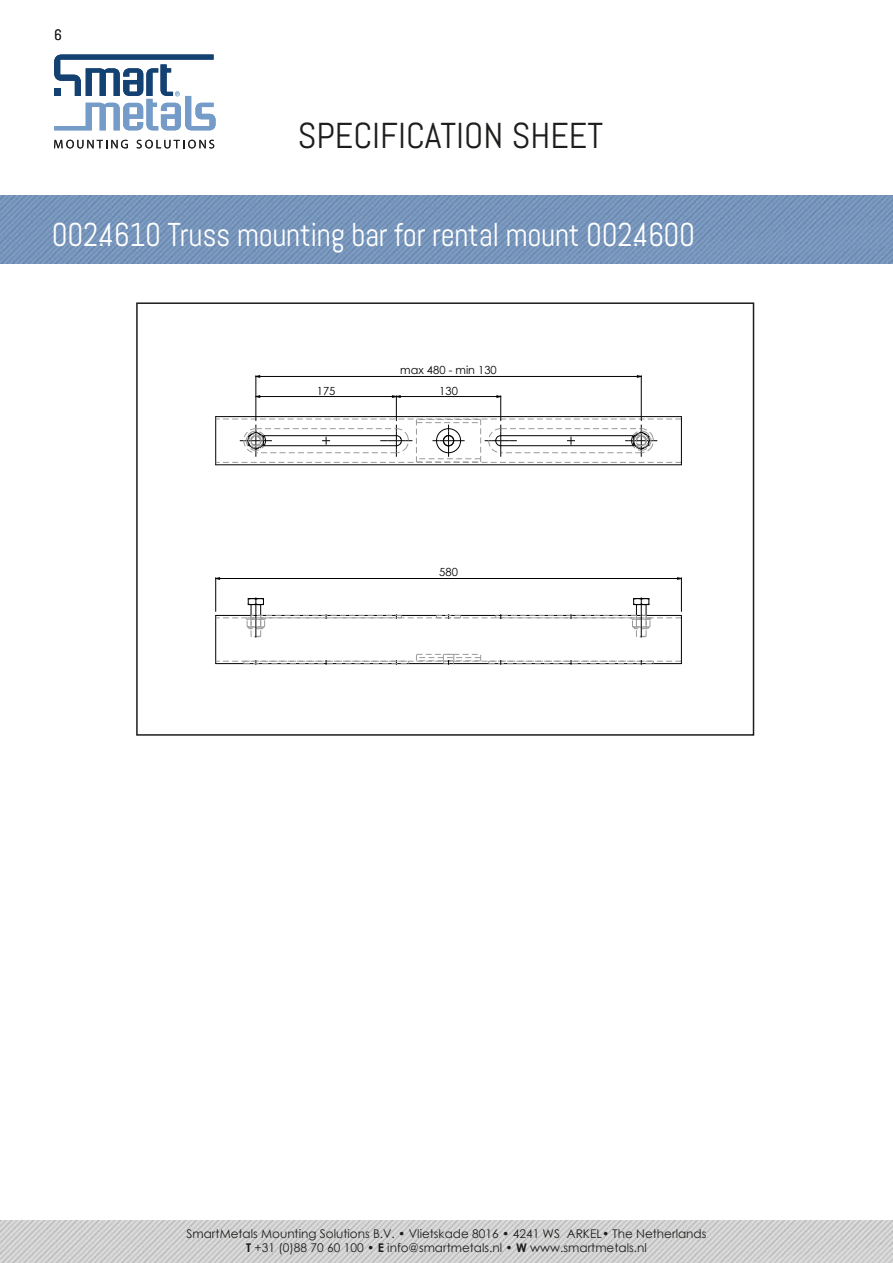
<style>
.page{position:relative;width:893px;height:1263px;background:#fff}
.page>*{position:absolute;margin:0;border:0;box-sizing:border-box;transform-origin:0 0}
.t1{font:36px "Abel";color:#1d1d1b}
.t2{font:33px "Abel";letter-spacing:-.01em;color:#fff;scale:.94 1}
.t3{font:15px "Abel";color:#1d1d1b}
.t4{font:12px/14.4px "Century Gothic";color:#1d1d1b;text-align:center}
.t5{font:11.25px "Century Gothic";color:#020203}
.s1{font-weight:700}
</style>
<div class="page">
<img style="left:0;top:196px;width:893px;height:68px">
<img style="left:0;top:1220px;width:893px;height:43px">
<svg style="left:54px;top:140px;width:74px;height:8px"></svg>
<svg style="left:137px;top:140px;width:77px;height:8px"></svg>
<svg style="left:54px;top:55px;width:162px;height:75px"></svg>
<div style="left:136px;top:302px;width:618px;height:434px;border:2px solid #1d1d1b"></div>
<svg style="left:255px;top:375px;width:6px;height:3px"></svg>
<hr style="left:215px;top:615px;width:1px;height:49px;background:#020203">
<hr style="left:681px;top:615px;width:1px;height:49px;background:#020203">
<hr style="left:215px;top:417px;width:1px;height:48px;background:#020203">
<hr style="left:216px;top:464px;width:465px;height:1px;background:#020203">
<hr style="left:681px;top:417px;width:1px;height:48px;background:#020203">
<hr style="left:215px;top:578px;width:1px;height:33px;background:#020203">
<hr style="left:216px;top:578px;width:465px;height:1px;background:#020203">
<hr style="left:681px;top:578px;width:1px;height:33px;background:#020203">
<hr style="left:256px;top:376px;width:1px;height:45px;background:#020203">
<hr style="left:256px;top:376px;width:385px;height:1px;background:#020203">
<hr style="left:641px;top:376px;width:1px;height:45px;background:#020203">
<hr style="left:256px;top:597px;width:1px;height:40px;background:#020203">
<hr style="left:641px;top:597px;width:1px;height:40px;background:#020203">
<svg style="left:216px;top:598px;width:465px;height:39px"></svg>
<svg style="left:216px;top:654px;width:465px;height:11px"></svg>
<svg style="left:216px;top:395px;width:465px;height:68px"></svg>
<div style="left:636px;top:436px;width:10px;height:10px;border:1px dashed #9a9a9a;border-radius:50%"></div>
<p class="t3" style="left:54px;top:26px;width:9px">6</p>
<h1 class="t1" style="left:298px;top:112px;width:307px">SPECIFICATION SHEET</h1>
<h2 class="t2" style="left:52px;top:214px;width:686px">002.4610 Truss mounting bar for rental mount 002.4600</h2>
<p class="t5" style="left:400px;top:362px;width:98px">max 480 - min 130</p>
<p class="t5" style="left:317px;top:383px;width:20px">175</p>
<p class="t5" style="left:439px;top:383px;width:20px">130</p>
<p class="t5" style="left:439px;top:564px;width:20px">580</p>
<p class="t4" style="left:187px;top:1226px;width:521px">SmartMetals Mounting Solutions B.V. • Vlietskade 8016 • 4241 WS ARKEL• The Netherlands<br><span class="s1">T</span> +31 (0)88 70 60 100 • <span class="s1">E</span> info@smartmetals.nl • <span class="s1">W</span> www.smartmetals.nl</p>
</div>
